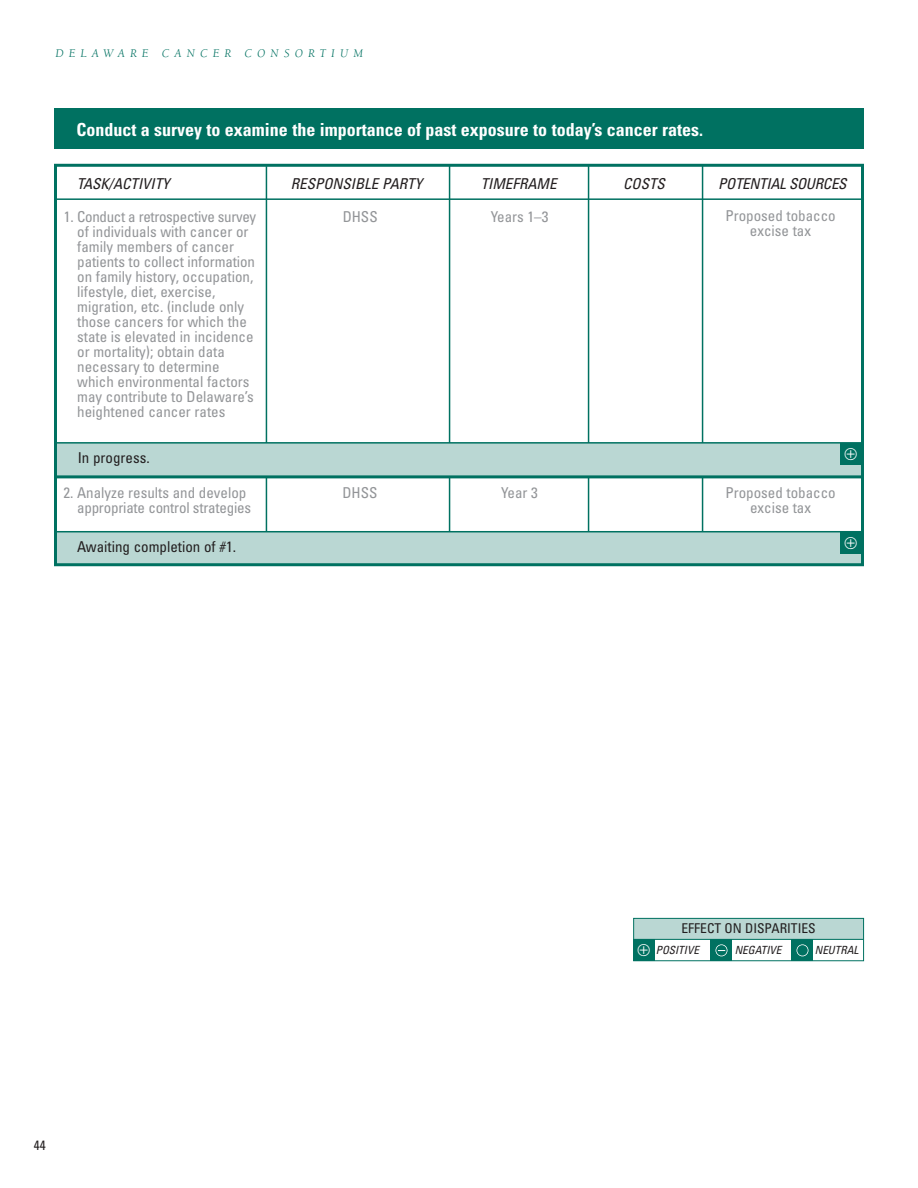
<style>
.page{position:relative;width:918px;height:1188px;background:#fff}
.page>*{position:absolute;margin:0;border:0;box-sizing:border-box;transform-origin:0 0}
.t1{font:700 condensed 18px "Univers";color:#fff}
.t2{font:condensed 15px/15px "Univers";color:#939598}
.t3{font:italic condensed 15px "Univers";color:#231f20}
.t4{font:condensed 15px "Univers";color:#231f20}
.t5{font:italic condensed 15px "Univers";letter-spacing:-.02em;color:#231f20}
.t6{font:condensed 13.5px "Univers";color:#231f20}
.t7{font:italic 12px "Berkeley";letter-spacing:.435em;color:#007161}
.t8{font:italic condensed 11.25px "Univers";color:#231f20}
.s1{color:#fff}
</style>
<div class="page">
<hr style="left:702px;top:164px;width:1px;height:381px;background:#007161">
<hr style="left:588px;top:164px;width:1px;height:379px;background:#007161">
<hr style="left:449px;top:165px;width:1px;height:376px;background:#007161">
<hr style="left:266px;top:166px;width:1px;height:374px;background:#007161">
<div style="left:55px;top:532px;width:808px;height:33px;background:#bad7d3"></div>
<div style="left:55px;top:443px;width:808px;height:33px;background:#bad7d3"></div>
<div style="left:54px;top:108px;width:810px;height:40px;background:#007161"></div>
<hr style="left:54px;top:198px;width:810px;height:2px;background:#007161">
<hr style="left:54px;top:442px;width:809px;height:2px;background:#007161">
<hr style="left:54px;top:475px;width:809px;height:3px;background:#007161">
<hr style="left:54px;top:531px;width:809px;height:1px;background:#007161">
<div style="left:54px;top:164px;width:810px;height:402px;border:3px solid #007161"></div>
<div style="left:840px;top:443px;width:21px;height:22px;background:#007161"></div>
<div style="left:840px;top:532px;width:21px;height:21px;background:#007161"></div>
<div style="left:634px;top:918px;width:229px;height:22px;background:#bad7d3"></div>
<div style="left:633px;top:939px;width:22px;height:22px;background:#007161"></div>
<div style="left:711px;top:939px;width:21px;height:22px;background:#007161"></div>
<div style="left:791px;top:939px;width:21px;height:22px;background:#007161"></div>
<div style="left:796px;top:944px;width:12px;height:12px;border:2px solid #fff;border-radius:50%"></div>
<hr style="left:634px;top:939px;width:229px;height:1px;background:#007161">
<div style="left:633px;top:918px;width:231px;height:43px;border:1px solid #007161"></div>
<div style="left:716px;top:944px;width:12px;height:12px;border:2px solid #fff;border-radius:50%"></div>
<p class="t7" style="left:56px;top:48px;width:309px">DELAWARE CANCER CONSORTIUM</p>
<p class="t1" style="left:76px;top:123px;width:628px">Conduct a survey to examine the importance of past exposure to today’s cancer rates.</p>
<p class="t3" style="left:77px;top:179px;width:95px">TASK/ACTIVITY</p>
<p class="t3" style="left:291px;top:179px;width:133px">RESPONSIBLE PARTY</p>
<p class="t3" style="left:481px;top:179px;width:77px">TIMEFRAME</p>
<p class="t3" style="left:623px;top:179px;width:43px">COSTS</p>
<p class="t5" style="left:718px;top:179px;width:130px">POTENTIAL SOURCES</p>
<p class="t2" style="left:77px;top:210px;width:180px;text-indent:-14px">1. Conduct a retrospective survey of individuals with cancer or family members of cancer patients to collect information on family history, occupation, lifestyle, diet, exercise, migration, etc. (include only those cancers for which the state is elevated in incidence or mortality); obtain data necessary to determine which environmental factors may contribute to Delaware’s heightened cancer rates</p>
<p class="t2" style="left:343px;top:210px;width:37px">DHSS</p>
<p class="t2" style="left:491px;top:210px;width:59px">Years 1–3</p>
<p class="t2" style="left:725px;top:210px;width:112px;text-align:center">Proposed tobacco excise tax</p>
<p class="t4" style="left:78px;top:452px;width:73px">In progress.</p>
<p class="t2" style="left:77px;top:487px;width:176px;text-indent:-14px">2. Analyze results and develop appropriate control strategies</p>
<p class="t2" style="left:342px;top:487px;width:37px">DHSS</p>
<p class="t2" style="left:501px;top:487px;width:38px">Year 3</p>
<p class="t2" style="left:725px;top:486px;width:112px;text-align:center">Proposed tobacco excise tax</p>
<p class="t4" style="left:77px;top:541px;width:161px">Awaiting completion of #1.</p>
<p class="t6" style="left:34px;top:1140px;width:13px">44</p>
<p class="t6" style="left:682px;top:923px;width:136px">EFFECT ON DISPARITIES</p>
<p class="t8" style="left:638px;top:946px;width:63px"><span class="s1">⊕</span> POSITIVE</p>
<p class="t8" style="left:735px;top:946px;width:48px">NEGATIVE</p>
<p class="t8" style="left:815px;top:946px;width:45px">NEUTRAL</p>
</div>
